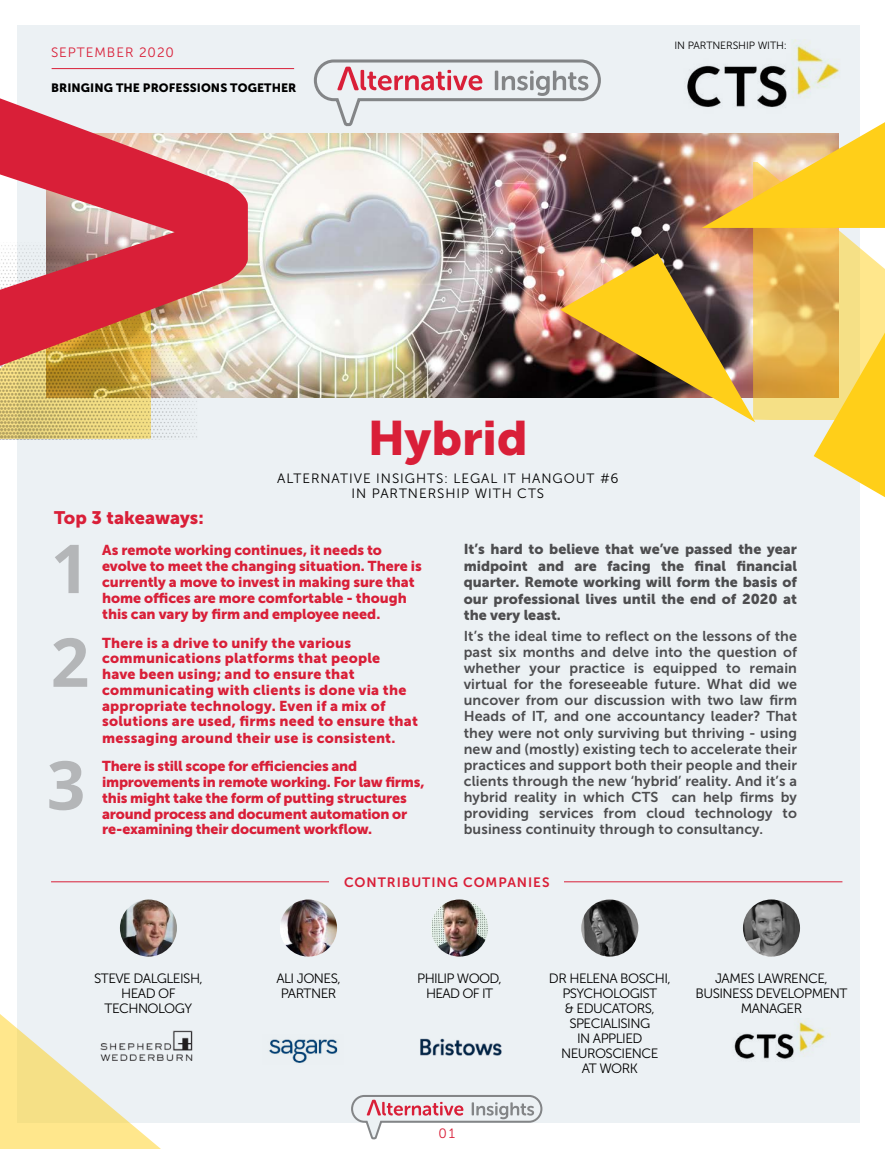
<style>
.page{position:relative;width:885px;height:1149px;background:#fff}
.page>*{position:absolute;margin:0;border:0;box-sizing:border-box;transform-origin:0 0}
.t1{font:700 67.5px/93.6px "Open Sans";color:#b4b6b8}
.t2{font:48px "Museo Sans 900";color:#d91f38}
.t3{font:18px "Museo Sans 900";color:#d91f38}
.t4{font:14.25px/16.2px "Museo Sans 700";letter-spacing:.01em;color:#4d4d4f;text-align:justify}
.t5{font:14.25px/15.9px "Museo Sans 900";letter-spacing:-.005em;color:#d91f38}
.t6{font:14.25px/15.9px "Museo Sans 900";letter-spacing:.015em;color:#d91f38}
.t7{font:14.25px/16.5px "Museo Sans 900";color:#4d4d4f;text-align:justify}
.t8{font:13.5px/15px "Museo Sans 300";letter-spacing:-.04em;color:#000;text-align:center}
.t9{font:13.5px/15px "Museo Sans 300";letter-spacing:.07em;color:#000;text-align:center}
.t10{font:13.5px "Museo Sans 700";letter-spacing:.07em;color:#d91f38}
.t11{font:13.5px "Museo Sans 300";letter-spacing:.07em;color:#d91f38}
.t12{font:12px "Museo Sans 900";letter-spacing:.01em;color:#000}
.t13{font:10.5px "Museo Sans 300";letter-spacing:-.01em;color:#000}
</style>
<div class="page">
<div style="left:17px;top:26px;width:842px;height:1097px;background:#ecf1f4"></div>
<img style="left:248px;top:133px;width:64px;height:264px">
<img style="left:280px;top:899px;width:57px;height:57px;border-radius:29px">
<img style="left:120px;top:899px;width:57px;height:57px;border-radius:29px">
<img style="left:431px;top:899px;width:57px;height:57px;border-radius:29px">
<img style="left:581px;top:899px;width:57px;height:57px;border-radius:29px">
<img style="left:269px;top:1038px;width:233px;height:25px">
<hr style="left:52px;top:68px;width:242px;height:1px;background:#d91f38">
<svg style="left:351px;top:1095px;width:192px;height:44px"></svg>
<hr style="left:51px;top:881px;width:791px;height:1px;background:#d91f38">
<div style="left:330px;top:867px;width:233px;height:28px;background:#ecf1f4"></div>
<img style="left:734px;top:1021px;width:96px;height:38px">
<img style="left:794px;top:40px;width:26px;height:18px">
<img style="left:742px;top:899px;width:58px;height:57px;border-radius:29px">
<img style="left:312px;top:58px;width:572px;height:439px">
<svg style="left:0;top:937px;width:193px;height:211px"></svg>
<img style="left:0;top:428px;width:197px;height:12px">
<img style="left:0;top:68px;width:248px;height:360px">
<p class="t11" style="left:51px;top:45px;width:124px">SEPTEMBER 2020</p>
<p class="t12" style="left:51px;top:80px;width:247px">BRINGING THE PROFESSIONS TOGETHER</p>
<p class="t13" style="left:674px;top:39px;width:114px">IN PARTNERSHIP WITH:</p>
<p class="t3" style="left:54px;top:507px;width:151px">Top 3 takeaways:</p>
<h2 class="t2" style="left:368px;top:411px;width:161px">Hybrid</h2>
<p class="t9" style="left:277px;top:470px;width:343px">ALTERNATIVE INSIGHTS: LEGAL IT HANGOUT #6<br>IN PARTNERSHIP WITH CTS</p>
<h1 class="t1" style="left:51px;top:520px;width:40px">1<br>2</h1>
<h1 class="t1" style="left:47px;top:736px;width:40px">3</h1>
<p class="t5" style="left:102px;top:542px;width:321px">As remote working continues, it needs to evolve to meet the changing situation. There is currently a move to invest in making sure that home offices are more comfortable - though this can vary by firm and employee need.</p>
<p class="t6" style="left:102px;top:634px;width:317px">There is a drive to unify the various communications platforms that people<br>have been using; and to ensure that communicating with clients is done via the appropriate technology. Even if a mix of solutions are used, firms need to ensure that messaging around their use is consistent.</p>
<p class="t5" style="left:102px;top:758px;width:324px">There is still scope for efficiencies and improvements in remote working. For law firms, this might take the form of putting structures around process and document automation or re-examining their document workflow.</p>
<p class="t7" style="left:463px;top:540px;width:335px">It’s hard to believe that we’ve passed the year midpoint and are facing the final financial quarter. Remote working will form the basis of our professional lives until the end of 2020 at the very least.</p>
<p class="t4" style="left:463px;top:627px;width:335px">It’s the ideal time to reflect on the lessons of the past six months and delve into the question of whether your practice is equipped to remain virtual for the foreseeable future. What did we uncover from our discussion with two law firm Heads of IT, and one accountancy leader? That they were not only surviving but thriving - using new and (mostly) existing tech to accelerate their practices and support both their people and their clients through the new ‘hybrid’ reality. And it’s a hybrid reality in which CTS can help firms by providing services from cloud technology to business continuity through to consultancy.</p>
<p class="t10" style="left:344px;top:874px;width:207px">CONTRIBUTING COMPANIES</p>
<p class="t8" style="left:94px;top:970px;width:110px">STEVE DALGLEISH,<br>HEAD OF<br>TECHNOLOGY</p>
<p class="t8" style="left:417px;top:970px;width:86px">PHILIP WOOD,<br>HEAD OF IT</p>
<p class="t8" style="left:276px;top:970px;width:66px">ALI JONES,<br>PARTNER</p>
<p class="t8" style="left:695px;top:970px;width:153px">JAMES LAWRENCE,<br>BUSINESS DEVELOPMENT<br>MANAGER</p>
<p class="t8" style="left:549px;top:970px;width:123px">DR HELENA BOSCHI,<br>PSYCHOLOGIST<br>&amp; EDUCATORS,<br>SPECIALISING<br>IN APPLIED<br>NEUROSCIENCE<br>AT WORK</p>
<p class="t11" style="left:438px;top:1125px;width:18px">01</p>
</div>
